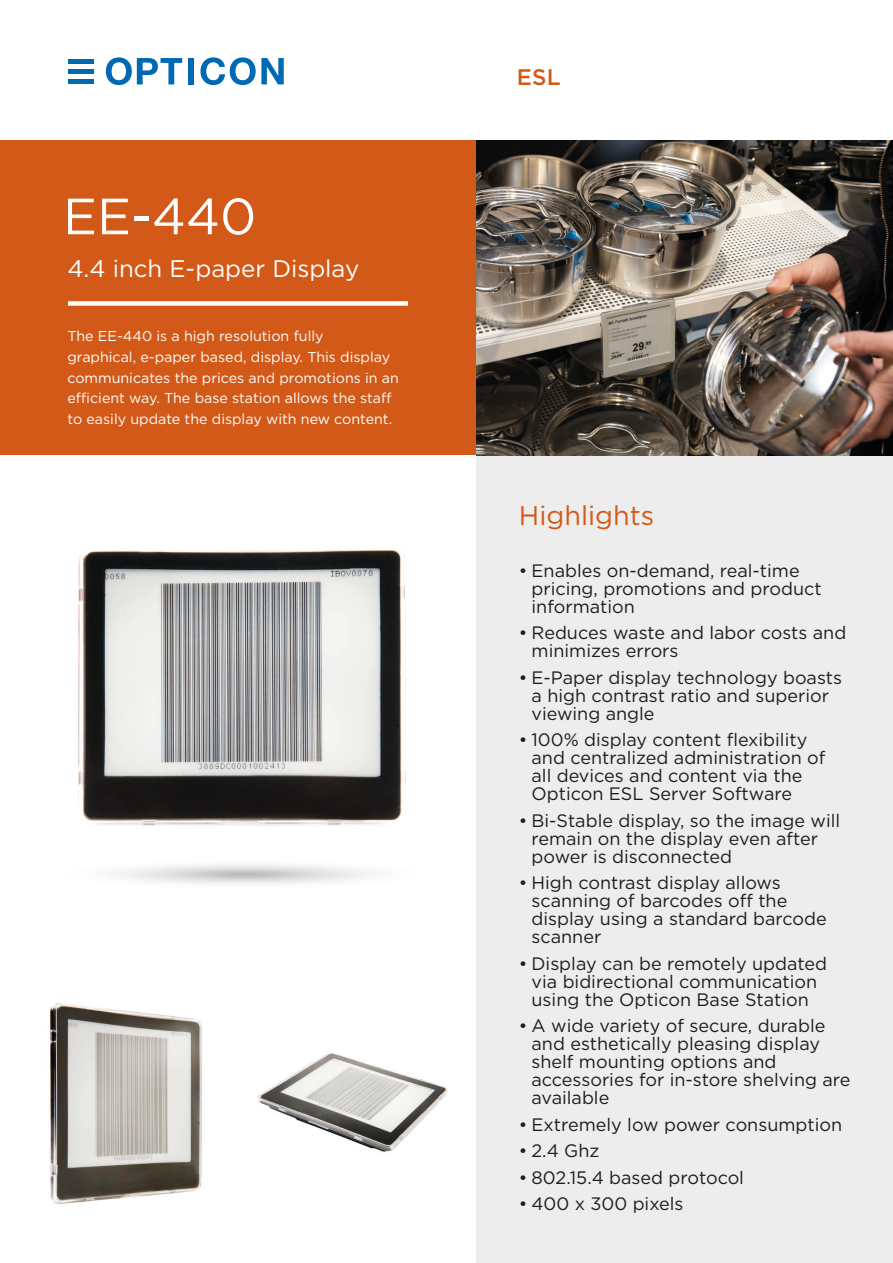
<style>
.page{position:relative;width:893px;height:1263px;background:#fff}
.page>*{position:absolute;margin:0;border:0;box-sizing:border-box;transform-origin:0 0}
.t1{font:50.85px "Gotham";color:#fff}
.t2{font:27px "Gotham";color:#d35918}
.t3{font:24px "Gotham";color:#fff}
.t4{font:500 22.5px "Gotham";color:#d35918}
.t5{font:18px/18px "Gotham";color:#1d1d1b}
.t6{font:14.25px/20.7px "Gotham";color:#fff}
</style>
<div class="page">
<div style="left:476px;top:455px;width:417px;height:808px;background:#ededed"></div>
<div style="left:0;top:140px;width:476px;height:315px;background:#d35918"></div>
<div style="left:68px;top:301px;width:340px;height:5px;background:#fff"></div>
<img style="left:258px;top:1052px;width:190px;height:100px">
<img style="left:49px;top:1002px;width:153px;height:202px">
<img style="left:78px;top:549px;width:328px;height:277px">
<img style="left:476px;top:140px;width:417px;height:315px">
<div style="left:68px;top:59px;width:25px;height:5px;background:#0069b4"></div>
<div style="left:68px;top:69px;width:25px;height:5px;background:#0069b4"></div>
<div style="left:68px;top:79px;width:25px;height:5px;background:#0069b4"></div>
<svg style="left:106px;top:57px;width:76px;height:28px"></svg>
<div style="left:188px;top:58px;width:6px;height:26px;background:#0069b4"></div>
<svg style="left:200px;top:57px;width:84px;height:28px"></svg>
<p class="t1" style="left:63px;top:184px;width:195px">EE-440</p>
<p class="t3" style="left:67px;top:253px;width:293px">4.4 inch E-paper Display</p>
<p class="t6" style="left:67px;top:326px;width:333px">The EE-440 is a high resolution fully<br>graphical, e-paper based, display. This display communicates the prices and promotions in an efficient way. The base station allows the staff to easily update the display with new content.</p>
<p class="t4" style="left:517px;top:62px;width:45px">ESL</p>
<p class="t2" style="left:519px;top:498px;width:137px">Highlights</p>
<p class="t5" style="left:531px;top:561px;width:292px;text-indent:-13px">• Enables on-demand, real-time pricing, promotions and product information</p>
<p class="t5" style="left:531px;top:623px;width:316px;text-indent:-13px">• Reduces waste and labor costs and minimizes errors</p>
<p class="t5" style="left:531px;top:668px;width:312px;text-indent:-13px">• E-Paper display technology boasts a high contrast ratio and superior viewing angle</p>
<p class="t5" style="left:531px;top:730px;width:295px;text-indent:-13px">• 100% display content flexibility and centralized administration of all devices and content via the<br>Opticon ESL Server Software</p>
<p class="t5" style="left:531px;top:811px;width:310px;text-indent:-13px">• Bi-Stable display, so the image will remain on the display even after power is disconnected</p>
<p class="t5" style="left:531px;top:873px;width:297px;text-indent:-13px">• High contrast display allows scanning of barcodes off the display using a standard barcode scanner</p>
<p class="t5" style="left:519px;top:954px;width:310px;text-align:center">• Display can be remotely updated via bidirectional communication using the Opticon Base Station</p>
<p class="t5" style="left:531px;top:1017px;width:320px;text-indent:-13px">• A wide variety of secure, durable and esthetically pleasing display shelf mounting options and accessories for in-store shelving are available</p>
<p class="t5" style="left:519px;top:1115px;width:325px">• Extremely low power consumption</p>
<p class="t5" style="left:519px;top:1142px;width:82px">• 2.4 Ghz</p>
<p class="t5" style="left:519px;top:1168px;width:227px">• 802.15.4 based protocol</p>
<p class="t5" style="left:519px;top:1195px;width:166px">• 400 x 300 pixels</p>
</div>
